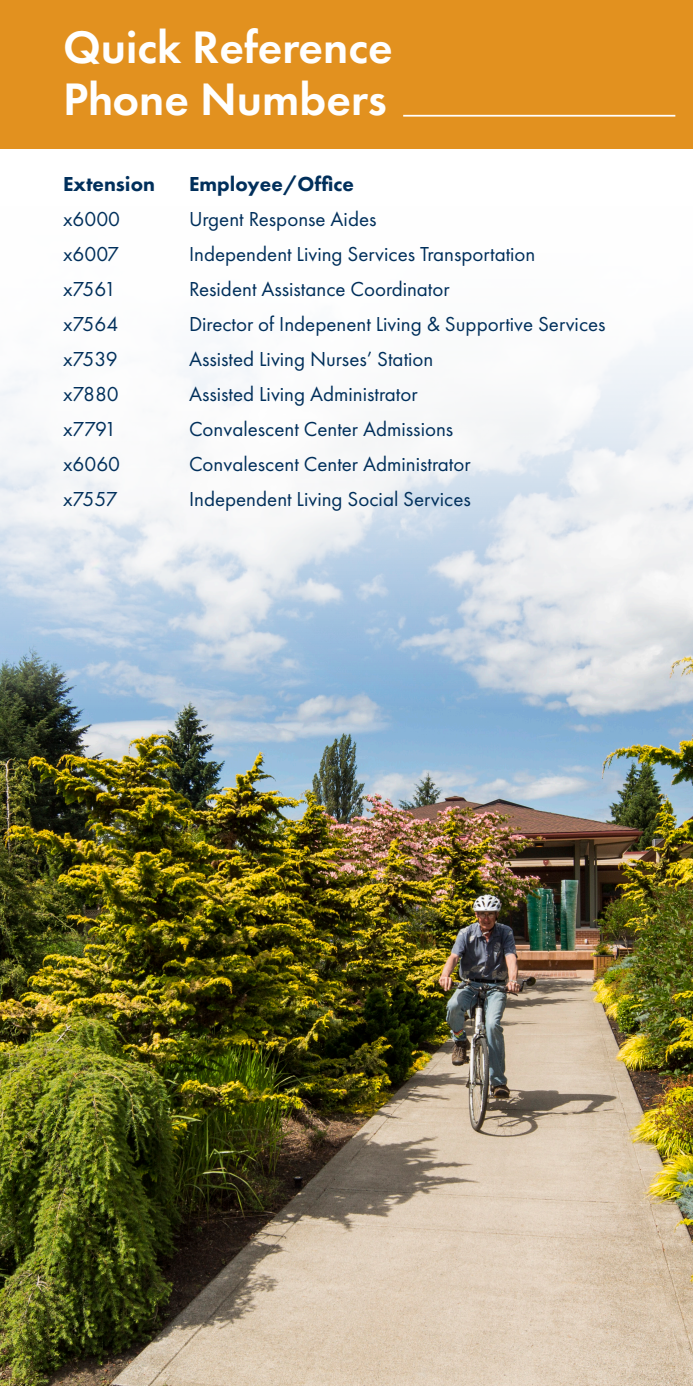
<style>
.page{position:relative;width:693px;height:1386px;background:#fff}
.page>*{position:absolute;margin:0;border:0;box-sizing:border-box;transform-origin:0 0}
.t1{font:600 47.25px/52.5px "Futura PT";color:#fff}
.t2{font:21px "Futura PT";color:#002f5b}
.t3{font:800 21px "Futura PT";color:#002f5b}
</style>
<div class="page">
<img style="left:0;top:709px;width:693px;height:677px">
<div style="left:0;top:0;width:693px;height:149px;background:#e2911f"></div>
<hr style="left:403px;top:115px;width:272px;height:2px;background:#fff">
<svg style="left:0;top:336px;width:693px;height:373px"></svg>
<p class="t1" style="left:63px;top:20px;width:331px">Quick Reference<br>Phone Numbers</p>
<p class="t3" style="left:63px;top:171px;width:94px">Extension</p>
<p class="t3" style="left:189px;top:171px;width:166px">Employee/Office</p>
<p class="t2" style="left:63px;top:207px;width:59px">x6000</p>
<p class="t2" style="left:189px;top:207px;width:189px">Urgent Response Aides</p>
<p class="t2" style="left:63px;top:242px;width:58px">x6007</p>
<p class="t2" style="left:189px;top:242px;width:348px">Independent Living Services Transportation</p>
<p class="t2" style="left:63px;top:277px;width:55px">x7561</p>
<p class="t2" style="left:189px;top:277px;width:262px">Resident Assistance Coordinator</p>
<p class="t2" style="left:63px;top:312px;width:57px">x7564</p>
<p class="t2" style="left:189px;top:312px;width:418px">Director of Indepenent Living &amp; Supportive Services</p>
<p class="t2" style="left:63px;top:347px;width:56px">x7539</p>
<p class="t2" style="left:189px;top:347px;width:246px">Assisted Living Nurses’ Station</p>
<p class="t2" style="left:63px;top:382px;width:57px">x7880</p>
<p class="t2" style="left:189px;top:382px;width:230px">Assisted Living Administrator</p>
<p class="t2" style="left:63px;top:417px;width:55px">x7791</p>
<p class="t2" style="left:189px;top:417px;width:266px">Convalescent Center Admissions</p>
<p class="t2" style="left:63px;top:452px;width:59px">x6060</p>
<p class="t2" style="left:189px;top:452px;width:283px">Convalescent Center Administrator</p>
<p class="t2" style="left:63px;top:487px;width:56px">x7557</p>
<p class="t2" style="left:189px;top:487px;width:283px">Independent Living Social Services</p>
</div>
